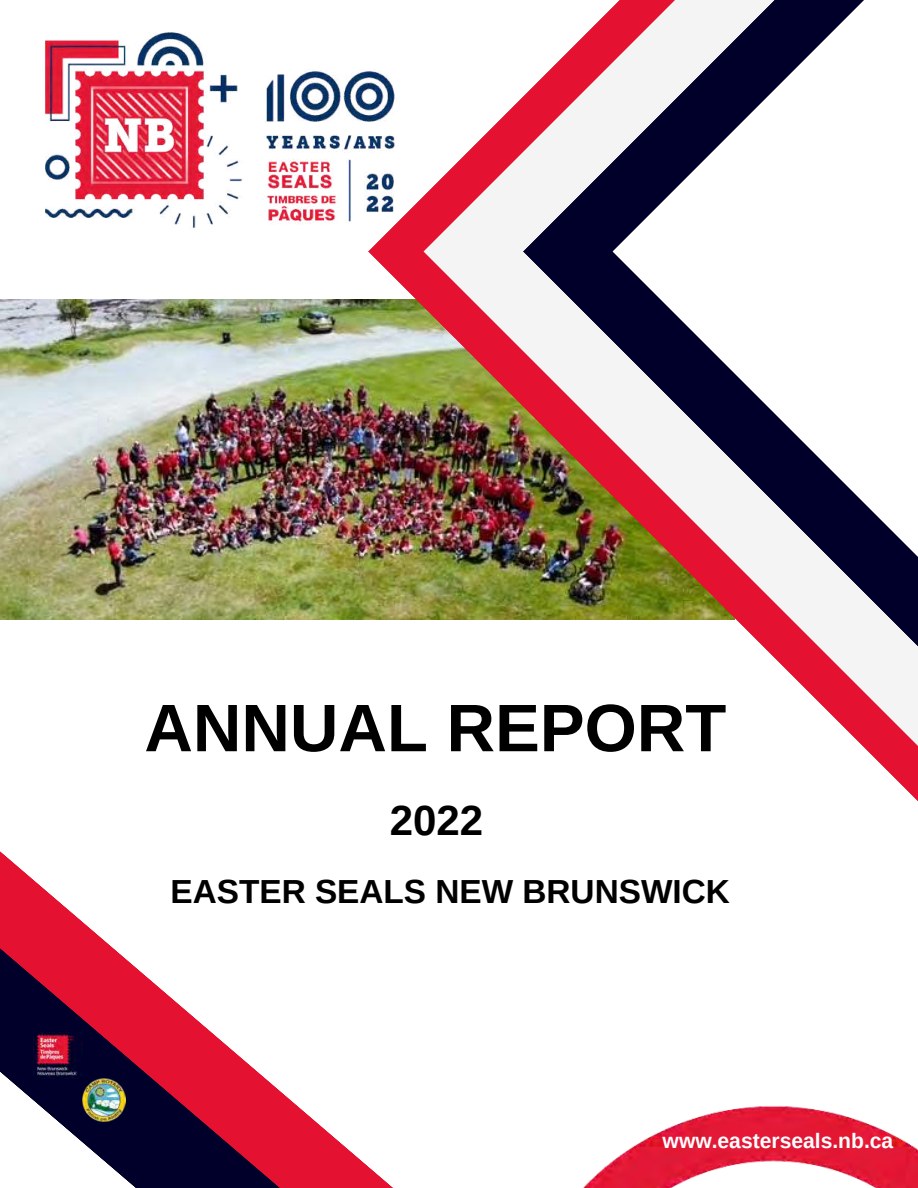
<style>
.page{position:relative;width:918px;height:1188px;background:#fff}
.page>*{position:absolute;margin:0;border:0;box-sizing:border-box;transform-origin:0 0}
.t1{font:700 67.2px "Arimo";color:#000}
.t2{font:700 42px "Arimo";color:#000}
.t3{font:700 33.3px "Arimo";color:#000}
.t4{font:700 21.15px "Arimo";color:#fff}
</style>
<div class="page">
<img style="left:0;top:378px;width:368px;height:242px">
<img style="left:583px;top:1106px;width:335px;height:82px">
<img style="left:368px;top:378px;width:55px;height:242px">
<img style="left:423px;top:97px;width:100px;height:523px">
<img style="left:523px;top:8px;width:89px;height:612px">
<img style="left:0;top:32px;width:468px;height:346px">
<svg style="left:612px;top:0;width:306px;height:801px"></svg>
<svg style="left:0;top:872px;width:393px;height:316px"></svg>
<h1 class="t1" style="left:144px;top:690px;width:583px">ANNUAL REPORT</h1>
<p class="t2" style="left:390px;top:797px;width:95px">2022</p>
<p class="t3" style="left:171px;top:873px;width:561px">EASTER SEALS NEW BRUNSWICK</p>
<p class="t4" style="left:663px;top:1129px;width:232px">www.easterseals.nb.ca</p>
</div>
